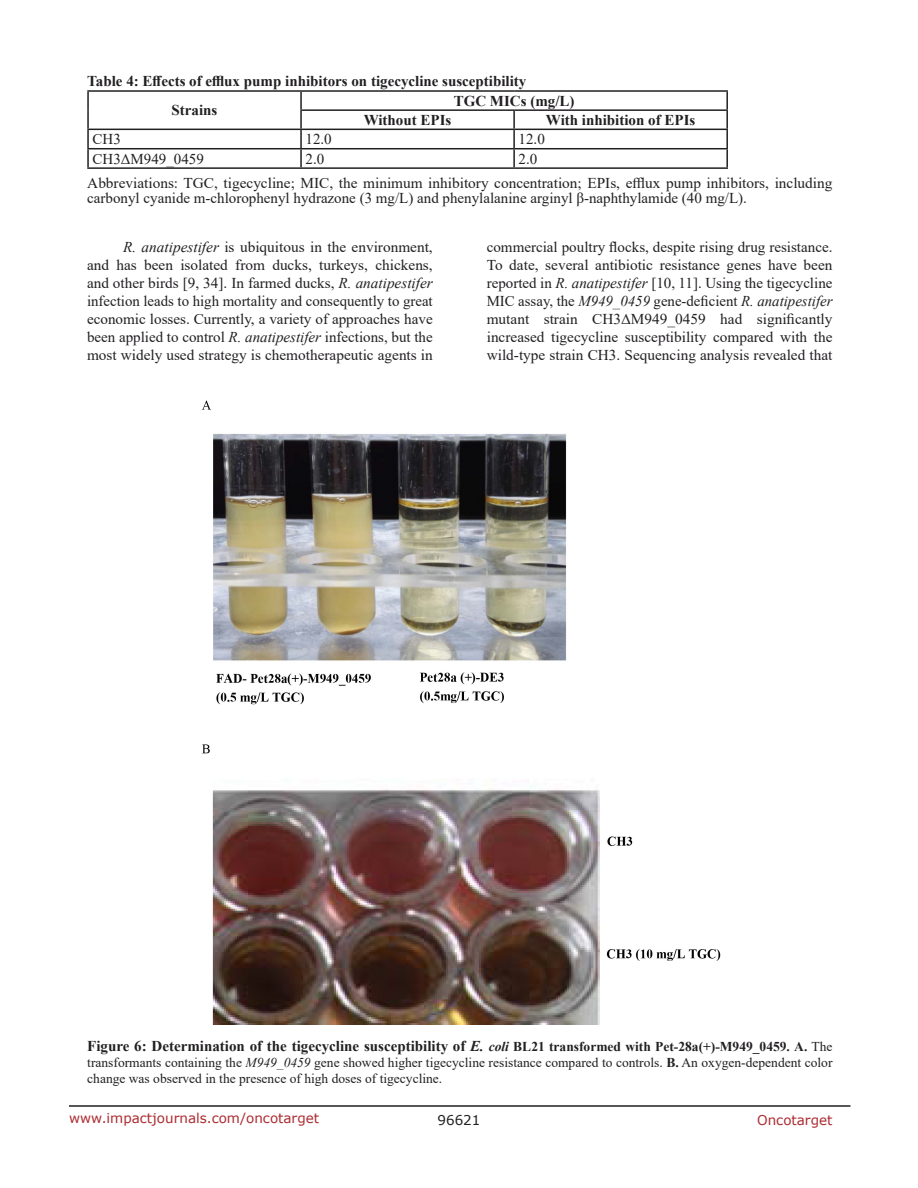
<style>
.page{position:relative;width:918px;height:1188px;background:#fff}
.page>*{position:absolute;margin:0;border:0;box-sizing:border-box;transform-origin:0 0}
.BodyText{font:15px/18px "Times New Roman";color:#221f22;text-align:justify}
.TableText{font:15px/15px "Times New Roman";color:#221f22}
.FigureText{font:700 15px "Times New Roman";color:#221f22}
.TableHeading{font:700 15px "Times New Roman";color:#221f22}
.TableText-2{font:700 15px "Times New Roman";color:#221f22}
.FigureText-2{font:13.5px/16.2px "Times New Roman";color:#221f22}
.t1{font:13.5px "Verdana";color:#ac2b31}
.t2{font:13.5px "Verdana";color:#221f22}
.s1{font-style:italic}
.s2{font-style:italic;font-size:13.5px}
.s3{font-size:13.5px}
.s4{font-weight:400;font-size:13.5px}
.s5{font-weight:700}
</style>
<div class="page">
<hr style="left:69px;top:1105px;width:781px;height:2px;background:#231f20">
<hr style="left:87px;top:90px;width:214px;height:2px;background:#221f22">
<hr style="left:301px;top:90px;width:213px;height:2px;background:#221f22">
<hr style="left:514px;top:90px;width:214px;height:2px;background:#221f22">
<hr style="left:87px;top:167px;width:214px;height:2px;background:#221f22">
<hr style="left:301px;top:167px;width:213px;height:2px;background:#221f22">
<hr style="left:514px;top:167px;width:214px;height:2px;background:#221f22">
<svg style="left:87px;top:92px;width:641px;height:76px"></svg>
<img style="left:201px;top:400px;width:520px;height:624px">
<p class="TableHeading" style="left:87px;top:70px;width:441px">Table 4: Effects of efflux pump inhibitors on tigecycline susceptibility</p>
<p class="TableText-2" style="left:172px;top:99px;width:47px">Strains</p>
<p class="TableText-2" style="left:454px;top:90px;width:122px">TGC MICs (mg/L)</p>
<p class="TableText-2" style="left:364px;top:109px;width:89px">Without EPIs</p>
<p class="TableText-2" style="left:546px;top:109px;width:151px">With inhibition of EPIs</p>
<p class="TableText" style="left:93px;top:131px;width:30px">CH3</p>
<p class="TableText" style="left:306px;top:131px;width:28px">12.0</p>
<p class="TableText" style="left:519px;top:131px;width:28px">12.0</p>
<p class="TableText" style="left:93px;top:151px;width:113px">CH3ΔM949_0459</p>
<p class="TableText" style="left:306px;top:151px;width:20px">2.0</p>
<p class="TableText" style="left:519px;top:151px;width:20px">2.0</p>
<p class="TableText" style="left:87px;top:175px;width:747px">Abbreviations: TGC, tigecycline; MIC, the minimum inhibitory concentration; EPIs, efflux pump inhibitors, including carbonyl cyanide m-chlorophenyl hydrazone (3 mg/L) and phenylalanine arginyl β-naphthylamide (40 mg/L).</p>
<p class="BodyText" style="left:87px;top:237px;width:347px;text-indent:36px"><span class="s1">R. anatipestifer</span> is ubiquitous in the environment, and has been isolated from ducks, turkeys, chickens, and other birds [9, 34]. In farmed ducks, <span class="s1">R. anatipestifer </span>infection leads to high mortality and consequently to great economic losses. Currently, a variety of approaches have been applied to control <span class="s1">R. anatipestifer</span> infections, but the most widely used strategy is chemotherapeutic agents in</p>
<p class="BodyText" style="left:487px;top:237px;width:347px">commercial poultry flocks, despite rising drug resistance.<br>To date, several antibiotic resistance genes have been reported in <span class="s1">R. anatipestifer</span> [10, 11]. Using the tigecycline MIC assay, the <span class="s1">M949_0459</span> gene-deficient <span class="s1">R. anatipestifer </span>mutant strain CH3ΔM949_0459 had significantly increased tigecycline susceptibility compared with the wild-type strain CH3. Sequencing analysis revealed that</p>
<p class="FigureText" style="left:87px;top:1035px;width:747px">Figure 6: Determination of the tigecycline susceptibility of <span class="s1">E.</span> <span class="s2">coli</span> <span class="s3">BL21 transformed with Pet-28a(+)-M949_0459. A.</span> <span class="s4">The</span></p>
<p class="FigureText-2" style="left:87px;top:1054px;width:747px">transformants containing the <span class="s1">M949_0459</span> gene showed higher tigecycline resistance compared to controls. <span class="s5">B.</span> An oxygen-dependent color change was observed in the presence of high doses of tigecycline.</p>
<p class="t1" style="left:69px;top:1109px;width:252px">www.impactjournals.com/oncotarget</p>
<p class="t2" style="left:438px;top:1111px;width:44px">96621</p>
<p class="t1" style="left:757px;top:1111px;width:77px">Oncotarget</p>
</div>
